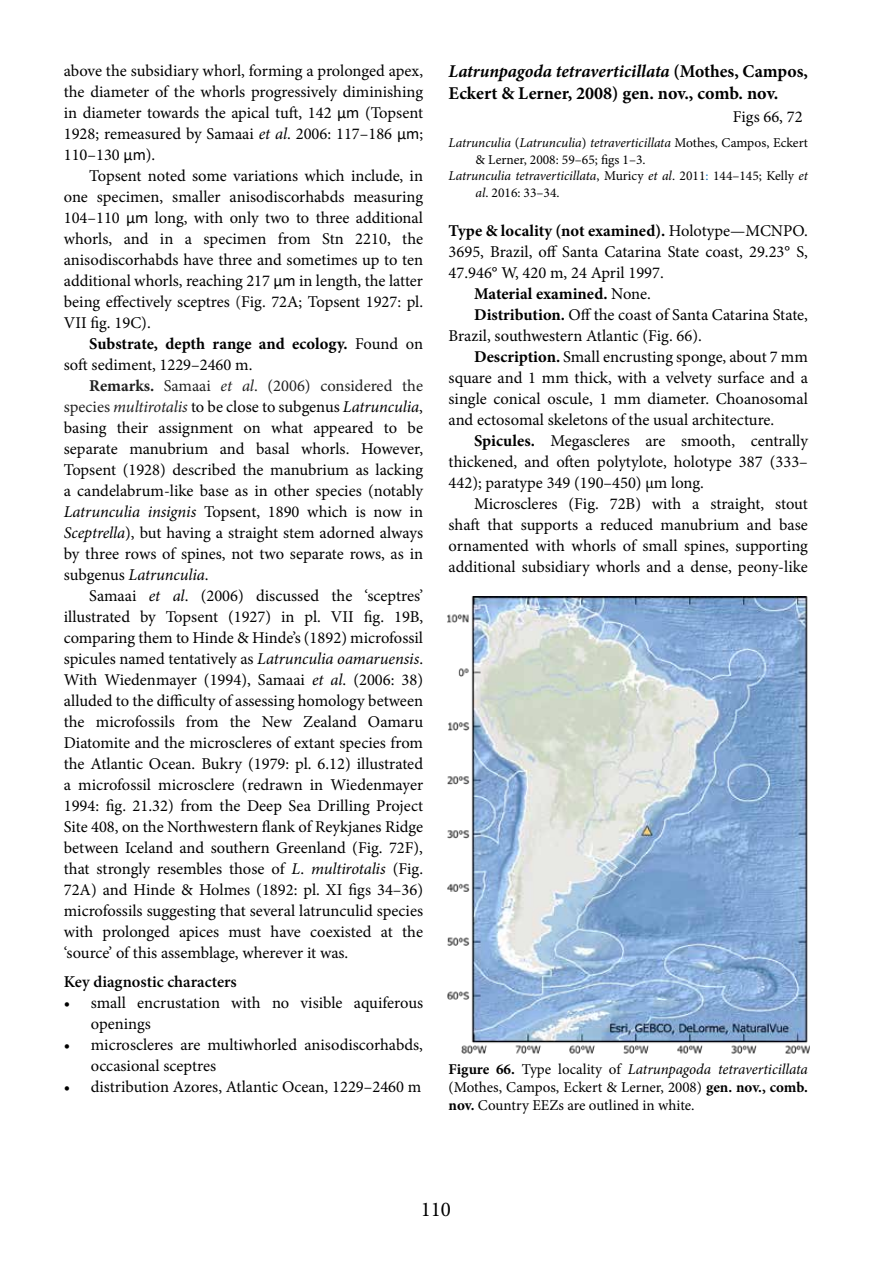
<style>
.page{position:relative;width:893px;height:1263px;background:#fff}
.page>*{position:absolute;margin:0;border:0;box-sizing:border-box;transform-origin:0 0}
.t1{font:21px "Minion Pro";color:#000}
.t2{font:700 18px/22.5px "Minion Pro";color:#000}
.t3{font:16.5px/21px "Minion Pro";color:#000;text-align:justify}
.t4{font:700 16.5px/21px "Minion Pro";color:#000}
.t5{font:600 16.5px "Minion Pro";color:#000}
.t6{font:15px/18px "Minion Pro";color:#000;text-align:justify}
.t7{font:italic 13.5px "Minion Pro";letter-spacing:-.005em;color:#000}
.t8{font:13.5px "Minion Pro";color:#000}
.s1{font-family:"Calibri"}
.s2{font-style:italic}
.s3{color:#212121}
.s4{font-weight:400}
.s5{font-weight:700;color:#212121}
.s6{font-style:italic;color:#212121}
.s7{font-style:normal}
.s8{font-style:normal;color:#0070c0}
.s9{font-weight:700}
</style>
<div class="page">
<img style="left:447px;top:596px;width:363px;height:458px">
<p class="t3" style="left:64px;top:60px;width:361px">above the subsidiary whorl, forming a prolonged apex, the diameter of the whorls progressively diminishing in diameter towards the apical tuft, 142 <span class="s1">μm</span> (Topsent 1928; remeasured by Samaai <span class="s2">et al</span>. 2006: 117–186 <span class="s1">μm</span>; 110–130 <span class="s1">μm</span>).</p>
<p class="t3" style="left:64px;top:165px;width:361px;text-indent:25px">Topsent noted some variations which include, in one specimen, smaller anisodiscorhabds measuring 104–110 <span class="s1">μm</span> long, with only two to three additional whorls, and in a specimen from Stn 2210, the anisodiscorhabds have three and sometimes up to ten additional whorls, reaching 217 <span class="s1">μm</span> in length, the latter being effectively sceptres <span class="s3">(</span>Fig. 72A; Topsent 1927: pl.<br>VII fig. 19C).</p>
<p class="t4" style="left:64px;top:333px;width:361px;text-indent:25px">Substrate, depth range and ecology. <span class="s4">Found on soft sediment, 1229–2460 m.</span></p>
<p class="t3" style="left:64px;top:375px;width:361px;text-indent:26px"><span class="s5">Remarks.</span> <span class="s3">Samaai</span> <span class="s6">et al</span><span class="s3">. (2006) considered the species</span> <span class="s6">multirotalis</span> to be close to subgenus <span class="s2">Latrunculia</span>, basing their assignment on what appeared to be separate manubrium and basal whorls. However, Topsent (1928) described the manubrium as lacking a candelabrum-like base as in other species (notably <span class="s2">Latrunculia insignis</span> Topsent, 1890 which is now in <span class="s2">Sceptrella</span>), but having a straight stem adorned always by three rows of spines, not two separate rows, as in subgenus <span class="s2">Latrunculia</span>.</p>
<p class="t3" style="left:64px;top:585px;width:361px;text-indent:25px">Samaai <span class="s2">et al</span>. (2006) discussed the ‘sceptres’ illustrated by Topsent (1927) in pl. VII fig. 19B, comparing them to Hinde &amp; Hinde’s (1892) microfossil spicules named tentatively as <span class="s2">Latrunculia oamaruensis</span>.<br>With Wiedenmayer (1994), Samaai <span class="s2">et al</span>. (2006: 38) alluded to the difficulty of assessing homology between the microfossils from the New Zealand Oamaru Diatomite and the microscleres of extant species from the Atlantic Ocean. Bukry (1979: pl. 6.12) illustrated a microfossil microsclere (redrawn in Wiedenmayer 1994: fig. 21.32) from the Deep Sea Drilling Project Site 408, on the Northwestern flank of Reykjanes Ridge between Iceland and southern Greenland (Fig. 72F), that strongly resembles those of <span class="s2">L</span>. <span class="s2">multirotalis</span> (Fig.<br>72A) and Hinde &amp; Holmes (1892: pl. XI figs 34–36) microfossils suggesting that several latrunculid species with prolonged apices must have coexisted at the ‘source’ of this assemblage, wherever it was.</p>
<p class="t5" style="left:64px;top:970px;width:175px">Key diagnostic characters</p>
<p class="t3" style="left:91px;top:992px;width:334px;text-indent:-27px">• small encrustation with no visible aquiferous openings</p>
<p class="t3" style="left:91px;top:1034px;width:334px;text-indent:-27px">• microscleres are multiwhorled anisodiscorhabds, occasional sceptres</p>
<p class="t3" style="left:64px;top:1076px;width:359px">• distribution Azores, Atlantic Ocean, 1229–2460 m</p>
<p class="t2" style="left:449px;top:60px;width:361px"><span class="s2">Latrunpagoda tetraverticillata</span> (Mothes, Campos,<br>Eckert &amp; Lerner, 2008) gen. nov., comb. nov.</p>
<p class="t3" style="left:733px;top:106px;width:71px">Figs 66, 72</p>
<p class="t7" style="left:449px;top:134px;width:361px">Latrunculia <span class="s7">(</span>Latrunculia<span class="s7">)</span> tetraverticillata <span class="s7">Mothes, Campos, Eckert</span></p>
<p class="t8" style="left:476px;top:151px;width:172px">&amp; Lerner, 2008: 59–65; figs 1–3.</p>
<p class="t7" style="left:449px;top:167px;width:361px">Latrunculia tetraverticillata<span class="s7">, Muricy</span> et al<span class="s7">. 2011</span><span class="s8">:</span> <span class="s7">144–145; Kelly</span> et</p>
<p class="t8" style="left:476px;top:184px;width:86px"><span class="s2">al</span>. 2016: 33–34.</p>
<p class="t4" style="left:449px;top:220px;width:361px">Type &amp; locality (not examined). <span class="s4">Holotype—MCNPO.</span></p>
<p class="t3" style="left:449px;top:241px;width:361px">3695, Brazil, off Santa Catarina State coast, 29.23° S,</p>
<p class="t3" style="left:449px;top:262px;width:217px">47.946° W, 420 m, 24 April 1997.</p>
<p class="t4" style="left:474px;top:283px;width:178px">Material examined. <span class="s4">None.</span></p>
<p class="t3" style="left:474px;top:304px;width:335px"><span class="s9">Distribution.</span> Off the coast of Santa Catarina State,</p>
<p class="t3" style="left:449px;top:325px;width:255px">Brazil, southwestern Atlantic (Fig. 66).</p>
<p class="t3" style="left:474px;top:346px;width:335px"><span class="s9">Description.</span> Small encrusting sponge, about 7 mm</p>
<p class="t3" style="left:449px;top:367px;width:361px">square and 1 mm thick, with a velvety surface and a</p>
<p class="t3" style="left:449px;top:388px;width:361px">single conical oscule, 1 mm diameter. Choanosomal</p>
<p class="t3" style="left:449px;top:409px;width:327px">and ectosomal skeletons of the usual architecture.</p>
<p class="t3" style="left:474px;top:430px;width:335px"><span class="s9">Spicules.</span> Megascleres are smooth, centrally</p>
<p class="t3" style="left:449px;top:451px;width:361px">thickened, and often polytylote, holotype 387 (333–</p>
<p class="t3" style="left:449px;top:472px;width:257px">442); paratype 349 (190–450) µm long.</p>
<p class="t3" style="left:474px;top:493px;width:335px">Microscleres (Fig. 72B) with a straight, stout</p>
<p class="t3" style="left:449px;top:514px;width:361px">shaft that supports a reduced manubrium and base</p>
<p class="t3" style="left:449px;top:535px;width:361px">ornamented with whorls of small spines, supporting</p>
<p class="t3" style="left:449px;top:556px;width:361px">additional subsidiary whorls and a dense, peony-like</p>
<p class="t6" style="left:449px;top:1060px;width:361px"><span class="s9">Figure 66.</span> Type locality of <span class="s2">Latrunpagoda tetraverticillata </span>(Mothes, Campos, Eckert &amp; Lerner, 2008) <span class="s9">gen. nov., comb. nov.</span> Country EEZs are outlined in white.</p>
<p class="t1" style="left:421px;top:1195px;width:32px">110</p>
</div>
